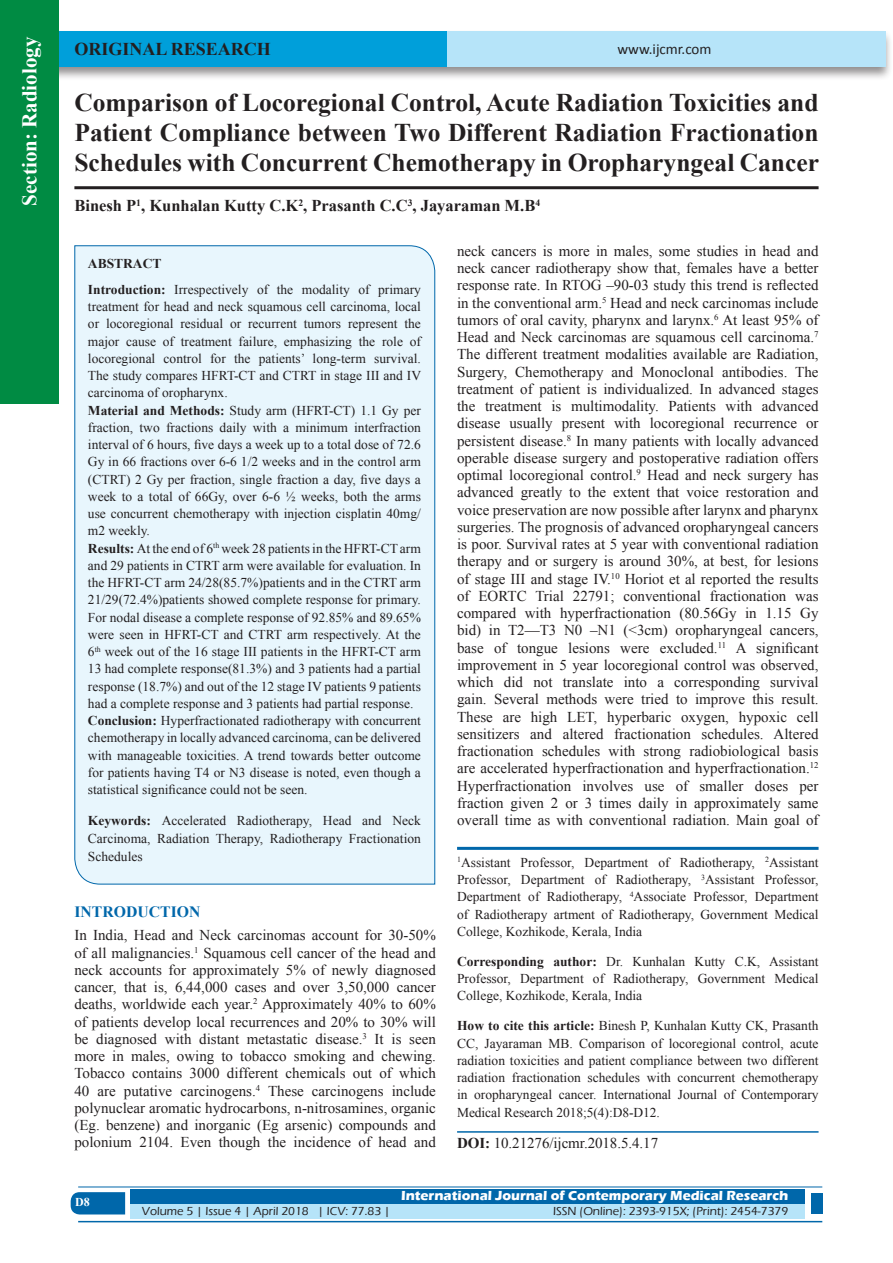
<style>
.page{position:relative;width:893px;height:1263px;background:#fff}
.page>*{position:absolute;margin:0;border:0;box-sizing:border-box;transform-origin:0 0}
.A_Title_New{font:700 25.5px/30px "Times New Roman";color:#231f20;text-align:justify}
.t1{font:700 21px "Times New Roman";color:#fff}
.AT_new{font:700 18px "Times New Roman";color:#231f20}
.AU-New{font:700 16.5px "Times New Roman";color:#231f20}
.t2{font:700 15.75px "Times New Roman";color:#0067aa}
.ABS_TEXT_New{font:15px/17.2px "Times New Roman";color:#231f20;text-align:justify}
.t3{font:15px "Calibri";color:#231f20}
.HTC_new{font:13.5px/17.2px "Times New Roman";color:#231f20}
.Affi_New{font:13.5px/17.2px "Times New Roman";color:#231f20;text-align:justify}
.Corresponding{font:13.5px/17.2px "Times New Roman";color:#231f20;text-align:justify}
.t4{font:700 13.5px "Eras ITC";color:#fff}
.t5{font:500 12px "Eras ITC";color:#231f20}
.t6{font:700 12px "Times New Roman";color:#fff}
.s1{font-weight:700}
</style>
<div class="page">
<div style="left:19px;top:29px;width:874px;height:52px;background:#231f20;opacity:.5"></div>
<div style="left:28px;top:31px;width:857px;height:35px;background:#b6e4f9"></div>
<div style="left:28px;top:31px;width:418px;height:35px;background:#009fda"></div>
<svg style="left:71px;top:1192px;width:54px;height:22px"></svg>
<div style="left:130px;top:1189px;width:674px;height:15px;background:#0067aa"></div>
<div style="left:130px;top:1204px;width:674px;height:15px;background:#b6e4f9"></div>
<hr style="left:78px;top:1186px;width:744px;height:1px;background:#0067aa">
<hr style="left:78px;top:1221px;width:744px;height:1px;background:#0067aa">
<div style="left:811px;top:1193px;width:11px;height:21px;background:#0067aa"></div>
<div style="left:0;top:0;width:59px;height:404px;background:#008b43"></div>
<hr style="left:74px;top:186px;width:745px;height:3px;background:#231f20">
<div style="left:74px;top:245px;width:361px;height:640px;background:#e8f6fd"></div>
<hr style="left:457px;top:847px;width:362px;height:3px;background:#0067aa">
<hr style="left:457px;top:1131px;width:362px;height:2px;background:#0067aa">
<h2 class="t1" style="left:15px;top:206px;width:170px;rotate:-90deg">Section: Radiology</h2>
<p class="AT_new" style="left:74px;top:36px;width:198px">ORIGINAL RESEARCH</p>
<p class="t3" style="left:617px;top:40px;width:96px">www.ijcmr.com</p>
<p class="A_Title_New" style="left:74px;top:87px;width:746px">Comparison of Locoregional Control, Acute Radiation Toxicities and Patient Compliance between Two Different Radiation Fractionation Schedules with Concurrent Chemotherapy in Oropharyngeal Cancer</p>
<p class="AU-New" style="left:74px;top:194px;width:467px">Binesh P<sup>1</sup>, Kunhalan Kutty C.K<sup>2</sup>, Prasanth C.C<sup>3</sup>, Jayaraman M.B<sup>4</sup></p>
<p class="HTC_new" style="left:88px;top:250px;width:335px;line-height:25.8px"><span class="s1">ABSTRACT<br>Introduction:</span> Irrespectively of the modality of primary</p>
<p class="HTC_new" style="left:88px;top:298px;width:335px">treatment for head and neck squamous cell carcinoma, local or locoregional residual or recurrent tumors represent the major cause of treatment failure, emphasizing the role of locoregional control for the patients’ long-term survival.<br>The study compares HFRT-CT and CTRT in stage III and IV carcinoma of oropharynx.<br><span class="s1">Material and Methods:</span> Study arm (HFRT-CT) 1.1 Gy per fraction, two fractions daily with a minimum interfraction interval of 6 hours, five days a week up to a total dose of 72.6<br>Gy in 66 fractions over 6-6 1/2 weeks and in the control arm (CTRT) 2 Gy per fraction, single fraction a day, five days a week to a total of 66Gy, over 6-6 ½ weeks, both the arms use concurrent chemotherapy with injection cisplatin 40mg/ m2 weekly.<br><span class="s1">Results:</span> At the end of 6<sup>th</sup> week 28 patients in the HFRT-CT arm and 29 patients in CTRT arm were available for evaluation. In the HFRT-CT arm 24/28(85.7%)patients and in the CTRT arm 21/29(72.4%)patients showed complete response for primary.<br>For nodal disease a complete response of 92.85% and 89.65% were seen in HFRT-CT and CTRT arm respectively. At the 6<sup>th</sup> week out of the 16 stage III patients in the HFRT-CT arm 13 had complete response(81.3%) and 3 patients had a partial response (18.7%) and out of the 12 stage IV patients 9 patients had a complete response and 3 patients had partial response.<br><span class="s1">Conclusion:</span> Hyperfractionated radiotherapy with concurrent chemotherapy in locally advanced carcinoma, can be delivered with manageable toxicities. A trend towards better outcome for patients having T4 or N3 disease is noted, even though a statistical significance could not be seen.</p>
<p class="HTC_new" style="left:88px;top:811px;width:335px;line-height:18px;text-align:justify"><span class="s1">Keywords:</span> Accelerated Radiotherapy, Head and Neck Carcinoma, Radiation Therapy, Radiotherapy Fractionation Schedules</p>
<h1 class="t2" style="left:74px;top:900px;width:127px">INTRODUCTION</h1>
<p class="ABS_TEXT_New" style="left:74px;top:926px;width:363px">In India, Head and Neck carcinomas account for 30-50% of all malignancies.<sup>1</sup> Squamous cell cancer of the head and neck accounts for approximately 5% of newly diagnosed cancer, that is, 6,44,000 cases and over 3,50,000 cancer deaths, worldwide each year.<sup>2</sup> Approximately 40% to 60% of patients develop local recurrences and 20% to 30% will be diagnosed with distant metastatic disease.<sup>3</sup> It is seen more in males, owing to tobacco smoking and chewing.<br>Tobacco contains 3000 different chemicals out of which 40 are putative carcinogens.<sup>4</sup> These carcinogens include polynuclear aromatic hydrocarbons, n-nitrosamines, organic (Eg. benzene) and inorganic (Eg arsenic) compounds and polonium 2104. Even though the incidence of head and</p>
<p class="ABS_TEXT_New" style="left:457px;top:242px;width:363px">neck cancers is more in males, some studies in head and neck cancer radiotherapy show that, females have a better response rate. In RTOG –90-03 study this trend is reflected in the conventional arm.<sup>5</sup> Head and neck carcinomas include tumors of oral cavity, pharynx and larynx.<sup>6</sup> At least 95% of Head and Neck carcinomas are squamous cell carcinoma.<sup>7<br></sup>The different treatment modalities available are Radiation, Surgery, Chemotherapy and Monoclonal antibodies. The treatment of patient is individualized. In advanced stages the treatment is multimodality. Patients with advanced disease usually present with locoregional recurrence or persistent disease.<sup>8</sup> In many patients with locally advanced operable disease surgery and postoperative radiation offers optimal locoregional control.<sup>9</sup> Head and neck surgery has advanced greatly to the extent that voice restoration and voice preservation are now possible after larynx and pharynx surgeries. The prognosis of advanced oropharyngeal cancers is poor. Survival rates at 5 year with conventional radiation therapy and or surgery is around 30%, at best, for lesions of stage III and stage IV.<sup>10</sup> Horiot et al reported the results of EORTC Trial 22791; conventional fractionation was compared with hyperfractionation (80.56Gy in 1.15 Gy bid) in T2—T3 N0 –N1 (&lt;3cm) oropharyngeal cancers, base of tongue lesions were excluded.<sup>11</sup> A significant improvement in 5 year locoregional control was observed, which did not translate into a corresponding survival gain. Several methods were tried to improve this result.<br>These are high LET, hyperbaric oxygen, hypoxic cell sensitizers and altered fractionation schedules. Altered fractionation schedules with strong radiobiological basis are accelerated hyperfractionation and hyperfractionation.<sup>12<br></sup>Hyperfractionation involves use of smaller doses per fraction given 2 or 3 times daily in approximately same overall time as with conventional radiation. Main goal of</p>
<p class="Affi_New" style="left:457px;top:853px;width:363px"><sup>1</sup>Assistant Professor, Department of Radiotherapy, <sup>2</sup>Assistant Professor, Department of Radiotherapy, <sup>3</sup>Assistant Professor, Department of Radiotherapy, <sup>4</sup>Associate Professor, Department of Radiotherapy artment of Radiotherapy, Government Medical College, Kozhikode, Kerala, India</p>
<p class="Corresponding" style="left:457px;top:952px;width:363px"><span class="s1">Corresponding author:</span> Dr. Kunhalan Kutty C.K, Assistant Professor, Department of Radiotherapy, Government Medical College, Kozhikode, Kerala, India</p>
<p class="HTC_new" style="left:457px;top:1017px;width:363px;text-align:justify"><span class="s1">How to cite this article:</span> Binesh P, Kunhalan Kutty CK, Prasanth CC, Jayaraman MB. Comparison of locoregional control, acute radiation toxicities and patient compliance between two different radiation fractionation schedules with concurrent chemotherapy in oropharyngeal cancer. International Journal of Contemporary Medical Research 2018;5(4):D8-D12.</p>
<p class="ABS_TEXT_New" style="left:457px;top:1134px;width:203px"><span class="s1">DOI:</span> 10.21276/ijcmr.2018.5.4.17</p>
<h4 class="t6" style="left:75px;top:1194px;width:16px">D8</h4>
<p class="t4" style="left:401px;top:1188px;width:389px">International Journal of Contemporary Medical Research</p>
<p class="t5" style="left:142px;top:1204px;width:250px">Volume 5 | Issue 4 | April 2018 | ICV: 77.83 |</p>
<p class="t5" style="left:553px;top:1204px;width:237px">ISSN (Online): 2393-915X; (Print): 2454-7379</p>
</div>
